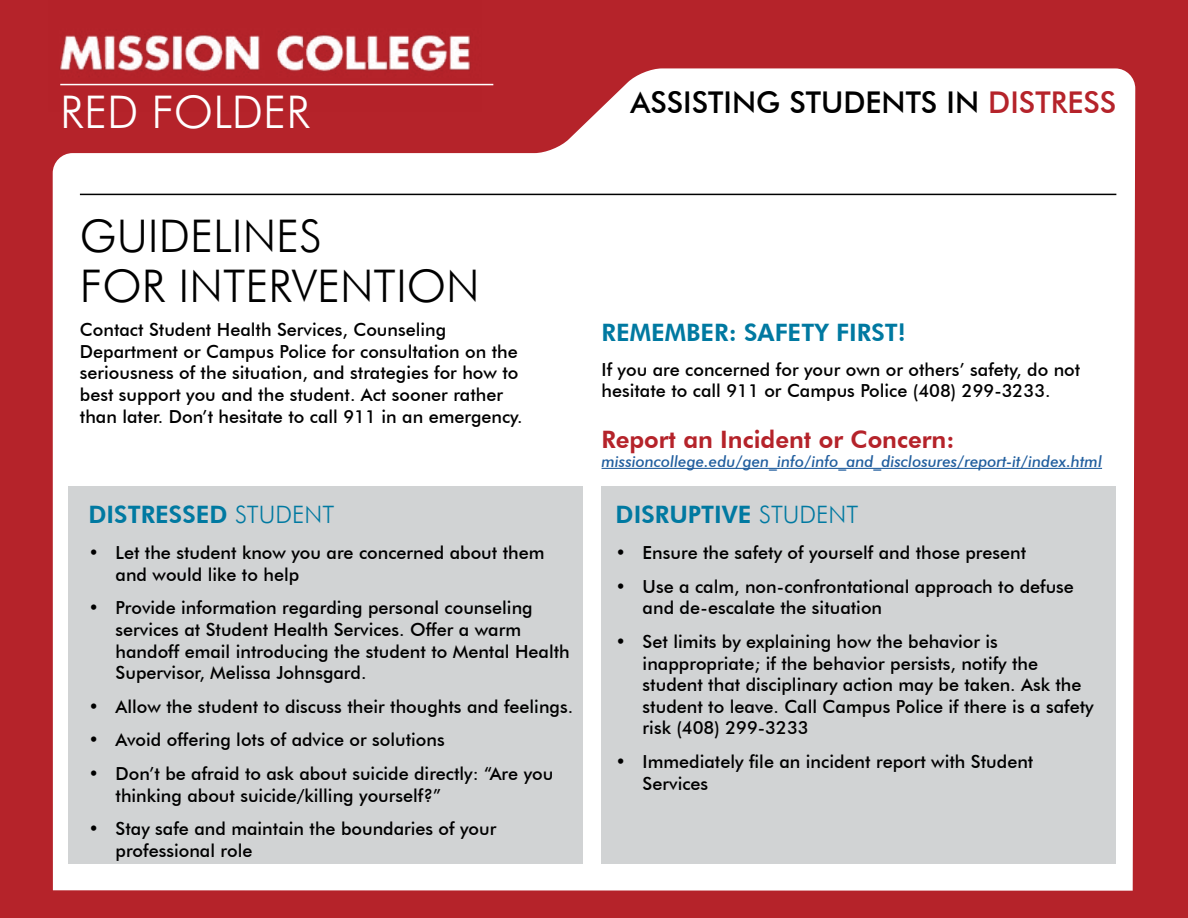
<style>
.page{position:relative;width:1188px;height:918px;background:#b5232a}
.page>*{position:absolute;margin:0;border:0;box-sizing:border-box;transform-origin:0 0}
.t1{font:300 45px/49.5px "Futura BT";color:#000}
.t2{font:300 45px "Futura BT";color:#fff}
.t3{font:500 30px "Futura BT";color:#000}
.t4{font:800 24px "Futura BT";color:#0079a1}
.t5{font:800 24px "Futura BT";color:#b5232a}
.t6{font:500 18px/21.6px "Futura BT";color:#000}
.t7{font:italic 500 15.75px "Futura BT";color:#215e9e}
.s1{color:#b5232a}
.s2{font-weight:300}
</style>
<div class="page">
<div style="left:53px;top:68px;width:1082px;height:823px;background:#fff"></div>
<img style="left:53px;top:34px;width:429px;height:77px">
<hr style="left:60px;top:84px;width:433px;height:1px;background:#fff">
<hr style="left:80px;top:194px;width:1036px;height:1px;background:#000">
<div style="left:68px;top:486px;width:514px;height:378px;background:#d1d3d4"></div>
<div style="left:602px;top:486px;width:514px;height:378px;background:#d1d3d4"></div>
<hr style="left:602px;top:468px;width:500px;height:1px;background:#215e9e">
<h1 class="t2" style="left:60px;top:85px;width:251px">RED FOLDER</h1>
<h2 class="t3" style="left:631px;top:84px;width:487px">ASSISTING STUDENTS IN <span class="s1">DISTRESS</span></h2>
<h1 class="t1" style="left:80px;top:211px;width:401px">GUIDELINES<br>FOR INTERVENTION</h1>
<p class="t6" style="left:80px;top:319px;width:444px">Contact Student Health Services, Counseling Department or Campus Police for consultation on the seriousness of the situation, and strategies for how to best support you and the student. Act sooner rather than later. Don’t hesitate to call 911 in an emergency.</p>
<h3 class="t4" style="left:602px;top:318px;width:306px">REMEMBER: SAFETY FIRST!</h3>
<p class="t6" style="left:602px;top:358px;width:480px">If you are concerned for your own or others’ safety, do not hesitate to call 911 or Campus Police (408) 299-3233.</p>
<h3 class="t5" style="left:602px;top:425px;width:355px">Report an Incident or Concern:</h3>
<p class="t7" style="left:602px;top:452px;width:502px">missioncollege.edu/gen_info/info_and_disclosures/report-it/index.html</p>
<h3 class="t4" style="left:89px;top:499px;width:247px">DISTRESSED <span class="s2">STUDENT</span></h3>
<p class="t6" style="left:116px;top:542px;width:430px;text-indent:-27px">• Let the student know you are concerned about them and would like to help</p>
<p class="t6" style="left:116px;top:597px;width:456px;text-indent:-27px">• Provide information regarding personal counseling services at Student Health Services. Offer a warm handoff email introducing the student to Mental Health Supervisor, Melissa Johnsgard.</p>
<p class="t6" style="left:89px;top:695px;width:486px">• Allow the student to discuss their thoughts and feelings.</p>
<p class="t6" style="left:89px;top:729px;width:358px">• Avoid offering lots of advice or solutions</p>
<p class="t6" style="left:116px;top:763px;width:439px;text-indent:-27px">• Don’t be afraid to ask about suicide directly: “Are you thinking about suicide/killing yourself?”</p>
<p class="t6" style="left:116px;top:818px;width:382px;text-indent:-27px">• Stay safe and maintain the boundaries of your professional role</p>
<h3 class="t4" style="left:616px;top:499px;width:244px">DISRUPTIVE <span class="s2">STUDENT</span></h3>
<p class="t6" style="left:616px;top:542px;width:412px">• Ensure the safety of yourself and those present</p>
<p class="t6" style="left:643px;top:575px;width:433px;text-indent:-27px">• Use a calm, non-confrontational approach to defuse and de-escalate the situation</p>
<p class="t6" style="left:643px;top:631px;width:452px;text-indent:-27px">• Set limits by explaining how the behavior is inappropriate; if the behavior persists, notify the student that disciplinary action may be taken. Ask the student to leave. Call Campus Police if there is a safety risk (408) 299-3233</p>
<p class="t6" style="left:643px;top:751px;width:392px;text-indent:-27px">• Immediately file an incident report with Student<br>Services</p>
</div>
